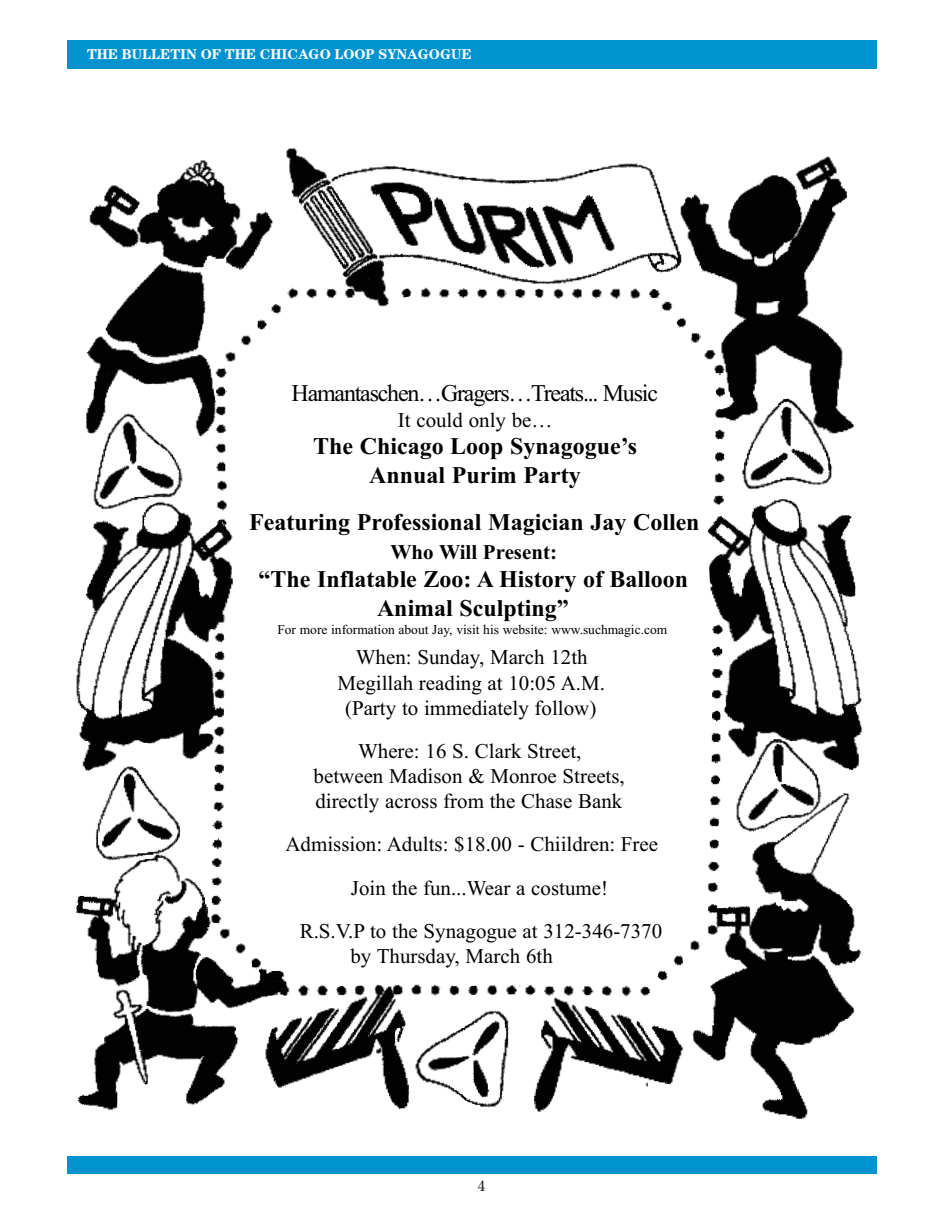
<style>
.page{position:relative;width:945px;height:1215px;background:#fff}
.page>*{position:absolute;margin:0;border:0;box-sizing:border-box;transform-origin:0 0}
.t1{font:700 24px/28.8px "Times New Roman";color:#000;text-align:center}
.t2{font:24px "Times New Roman";letter-spacing:-.05em;color:#000}
.t3{font:21px/25.2px "Times New Roman";color:#000;text-align:center}
.t4{font:700 21px "Times New Roman";color:#000}
.t5{font:15px "Century";color:#231f20}
.t6{font:700 14.25px "Century";color:#fff}
.t7{font:13.5px "Times New Roman";color:#000}
</style>
<div class="page">
<img style="left:67px;top:147px;width:796px;height:1027px">
<svg style="left:227px;top:347px;width:511px;height:661px"></svg>
<div style="left:68px;top:1156px;width:810px;height:18px;background:#0093d0"></div>
<div style="left:68px;top:40px;width:810px;height:29px;background:#0093d0"></div>
<p class="t6" style="left:87px;top:49px;width:386px">THE BULLETIN OF THE CHICAGO LOOP SYNAGOGUE</p>
<p class="t2" style="left:292px;top:378px;width:368px">Hamantaschen…Gragers…Treats... Music</p>
<p class="t3" style="left:398px;top:408px;width:156px">It could only be…</p>
<p class="t1" style="left:313px;top:432px;width:325px">The Chicago Loop Synagogue’s<br>Annual Purim Party</p>
<p class="t1" style="left:249px;top:507px;width:452px">Featuring Professional Magician Jay Collen</p>
<p class="t4" style="left:391px;top:539px;width:168px">Who Will Present:</p>
<p class="t1" style="left:259px;top:565px;width:431px">“The Inflatable Zoo: A History of Balloon<br>Animal Sculpting”</p>
<p class="t7" style="left:277px;top:621px;width:391px">For more information about Jay, visit his website: www.suchmagic.com</p>
<p class="t3" style="left:338px;top:645px;width:269px">When: Sunday, March 12th<br>Megillah reading at 10:05 A.M. (Party to immediately follow)</p>
<p class="t3" style="left:314px;top:738px;width:313px">Where: 16 S. Clark Street,<br>between Madison &amp; Monroe Streets, directly across from the Chase Bank</p>
<p class="t3" style="left:285px;top:832px;width:374px">Admission: Adults: $18.00 - Chiildren: Free</p>
<p class="t3" style="left:351px;top:875px;width:259px">Join the fun...Wear a costume!</p>
<p class="t3" style="left:300px;top:918px;width:364px">R.S.V.P to the Synagogue at 312-346-7370</p>
<p class="t3" style="left:350px;top:943px;width:204px">by Thursday, March 6th</p>
<p class="t5" style="left:478px;top:1181px;width:9px">4</p>
</div>
